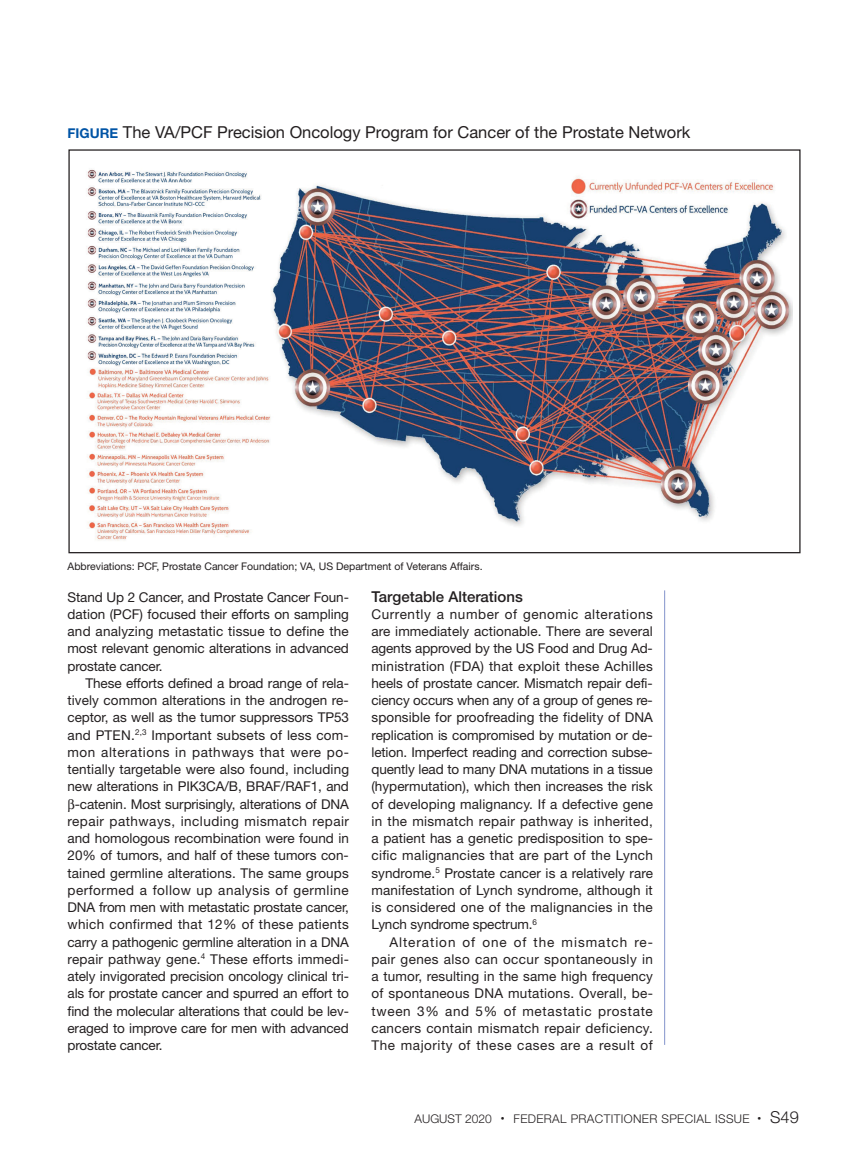
<style>
.page{position:relative;width:860px;height:1170px;background:#fff}
.page>*{position:absolute;margin:0;border:0;box-sizing:border-box;transform-origin:0 0}
.t1{font:16.5px "Helvetica Neue LT Std";color:#231f20}
.t2{font:500 15px "Helvetica Neue LT Std";color:#231f20}
.t3{font:13.5px/17.2px "Helvetica Neue LT Std";letter-spacing:-.005em;color:#231f20;text-align:justify}
.t4{font:13.5px "Helvetica Neue LT Std";letter-spacing:.035em;color:#231f20}
.t5{font:13.5px "Helvetica Neue LT Std";letter-spacing:.02em;color:#231f20}
.t6{font:13.5px "Helvetica Neue LT Std";letter-spacing:.015em;color:#231f20}
.t7{font:13.5px "Helvetica Neue LT Std";letter-spacing:.025em;color:#231f20}
.t8{font:13.5px "Helvetica Neue LT Std";letter-spacing:.04em;color:#231f20}
.t9{font:300 12px "Helvetica Neue LT Std";letter-spacing:.03em;color:#231f20}
.t10{font:10.5px "Helvetica Neue LT Std";color:#231f20}
.s1{font-weight:700;font-size:13.5px;color:#0054a6}
.s2{font-size:16.5px}
</style>
<div class="page">
<hr style="left:664px;top:590px;width:1px;height:455px;background:#8394cb">
<img style="left:87px;top:169px;width:705px;height:372px">
<p class="t1" style="left:68px;top:122px;width:624px"><span class="s1">FIGURE</span> The VA/PCF Precision Oncology Program for Cancer of the Prostate Network</p>
<p class="t10" style="left:68px;top:560px;width:416px">Abbreviations: PCF, Prostate Cancer Foundation; VA, US Department of Veterans Affairs.</p>
<p class="t3" style="left:68px;top:588px;width:283px">Stand Up 2 Cancer, and Prostate Cancer Foun&shy;dation (PCF) focused their efforts on sampling and analyzing metastatic tissue to define the most relevant genomic alterations in advanced prostate cancer.</p>
<p class="t3" style="left:85px;top:674px;width:265px">These efforts defined a broad range of rela-</p>
<p class="t3" style="left:68px;top:691px;width:283px">tively common alterations in the androgen re-</p>
<p class="t3" style="left:68px;top:709px;width:283px">ceptor, as well as the tumor suppressors TP53</p>
<p class="t6" style="left:68px;top:727px;width:283px">and PTEN.<sup>2,3</sup> Important subsets of less com-</p>
<p class="t8" style="left:67px;top:744px;width:283px">mon alterations in pathways that were po-</p>
<p class="t3" style="left:67px;top:760px;width:283px">tentially targetable were also found, including</p>
<p class="t3" style="left:67px;top:778px;width:283px">new alterations in PIK3CA/B, BRAF/RAF1, and</p>
<p class="t3" style="left:75px;top:795px;width:275px">-catenin. Most surprisingly, alterations of DNA</p>
<p class="t4" style="left:67px;top:813px;width:283px">repair pathways, including mismatch repair</p>
<p class="t3" style="left:67px;top:829px;width:283px">and homologous recombination were found in</p>
<p class="t3" style="left:67px;top:847px;width:283px">20% of tumors, and half of these tumors con-</p>
<p class="t3" style="left:67px;top:864px;width:283px">tained germline alterations. The same groups</p>
<p class="t4" style="left:67px;top:882px;width:283px">performed a follow up analysis of germline</p>
<p class="t3" style="left:67px;top:898px;width:283px">DNA from men with metastatic prostate cancer,</p>
<p class="t7" style="left:67px;top:916px;width:283px">which confirmed that 12% of these patients</p>
<p class="t3" style="left:67px;top:933px;width:283px">carry a pathogenic germline alteration in a DNA</p>
<p class="t5" style="left:67px;top:951px;width:283px">repair pathway gene.<sup>4</sup> These efforts immedi-</p>
<p class="t3" style="left:68px;top:967px;width:283px">ately invigorated precision oncology clinical tri-</p>
<p class="t3" style="left:68px;top:985px;width:283px">als for prostate cancer and spurred an effort to</p>
<p class="t3" style="left:68px;top:1002px;width:283px">find the molecular alterations that could be lev-</p>
<p class="t3" style="left:68px;top:1019px;width:283px">eraged to improve care for men with advanced</p>
<p class="t3" style="left:68px;top:1036px;width:96px">prostate cancer.</p>
<p class="t2" style="left:371px;top:587px;width:153px">Targetable Alterations</p>
<p class="t3" style="left:371px;top:605px;width:283px">Currently a number of genomic alterations are immediately actionable. There are several agents approved by the US Food and Drug Ad&shy;ministration (FDA) that exploit these Achilles heels of prostate cancer. Mismatch repair defi&shy;ciency occurs when any of a group of genes re&shy;sponsible for proofreading the fidelity of DNA replication is compromised by mutation or de&shy;letion. Imperfect reading and correction subse&shy;quently lead to many DNA mutations in a tissue (hypermutation), which then increases the risk of developing malignancy. If a defective gene in the mismatch repair pathway is inherited, a patient has a genetic predisposition to spe&shy;cific malignancies that are part of the Lynch syndrome.<sup>5</sup> Prostate cancer is a relatively rare manifestation of Lynch syndrome, although it is considered one of the malignancies in the Lynch syndrome spectrum.<sup>6</sup></p>
<p class="t3" style="left:371px;top:933px;width:283px;text-indent:18px">Alteration of one of the mismatch re&shy;pair genes also can occur spontaneously in a tumor, resulting in the same high frequency of spontaneous DNA mutations. Overall, be&shy;tween 3% and 5% of metastatic prostate cancers contain mismatch repair deficiency.<br>The majority of these cases are a result of</p>
<p class="t9" style="left:414px;top:1111px;width:386px">AUGUST 2020 <sup>•</sup> FEDERAL PRACTITIONER SPECIAL ISSUE <sup>•</sup> <span class="s2">S49</span></p>
</div>
